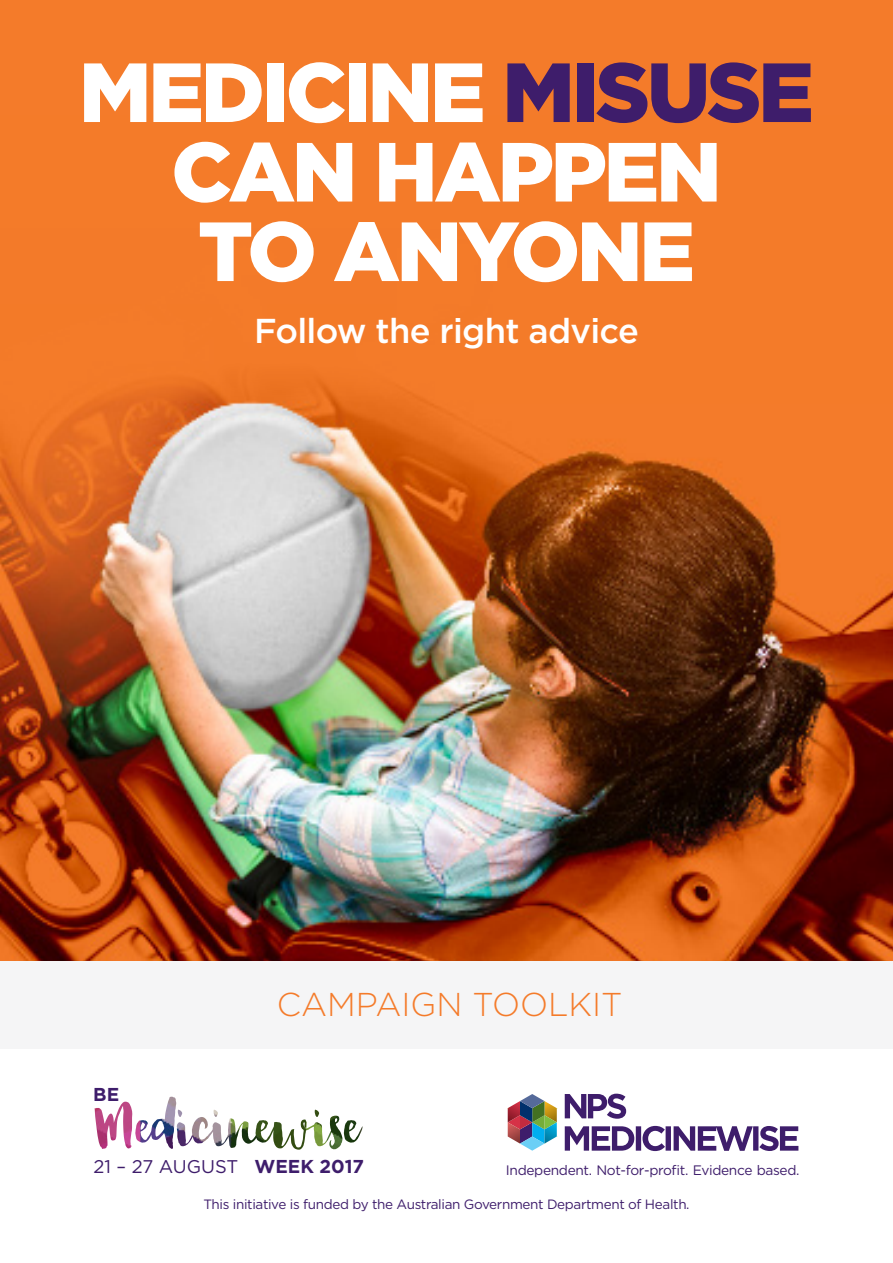
<style>
.page{position:relative;width:893px;height:1263px;background:#fff}
.page>*{position:absolute;margin:0;border:0;box-sizing:border-box;transform-origin:0 0}
.t1{font:900 83.7px/79.5px "Gotham";letter-spacing:-.04em;color:#fff;text-align:center}
.t2{font:500 34.5px "Gotham";letter-spacing:-.02em;color:#fff}
.t3{font:300 33px "Gotham";color:#f47b2a}
.t4{font:700 18.6px "Gotham";color:#3e1d6b}
.t5{font:18.3px "Gotham";color:#3e1d6b}
.t6{font:13.65px "Gotham";letter-spacing:-.025em;color:#3e1d6b}
.t7{font:13.5px "Gotham";letter-spacing:-.025em;color:#3e1d6b}
.s1{color:#3e1d6b}
</style>
<div class="page">
<div style="left:0;top:0;width:893px;height:986px;background:#f47b2a"></div>
<svg style="left:508px;top:1094px;width:49px;height:57px"></svg>
<svg style="left:565px;top:1094px;width:233px;height:57px"></svg>
<img style="left:0;top:379px;width:893px;height:582px">
<svg style="left:95px;top:1101px;width:268px;height:49px"></svg>
<img style="left:135px;top:1097px;width:41px;height:52px">
<div style="left:0;top:961px;width:893px;height:87px;background:#f5f5f6"></div>
<h1 class="t1" style="left:79px;top:52px;width:737px">MEDICINE <span class="s1">MISUSE<br></span>CAN HAPPEN<br>TO ANYONE</h1>
<h1 class="t2" style="left:254px;top:310px;width:386px">Follow the right advice</h1>
<p class="t4" style="left:93px;top:1083px;width:27px">BE</p>
<p class="t3" style="left:277px;top:984px;width:347px">CAMPAIGN TOOLKIT</p>
<p class="t5" style="left:93px;top:1155px;width:147px">21 – 27 AUGUST</p>
<p class="t4" style="left:254px;top:1155px;width:111px">WEEK 2017</p>
<p class="t7" style="left:203px;top:1196px;width:488px">This initiative is funded by the Australian Government Department of Health.</p>
<p class="t6" style="left:506px;top:1161px;width:295px">Independent. Not-for-profit. Evidence based.</p>
</div>
